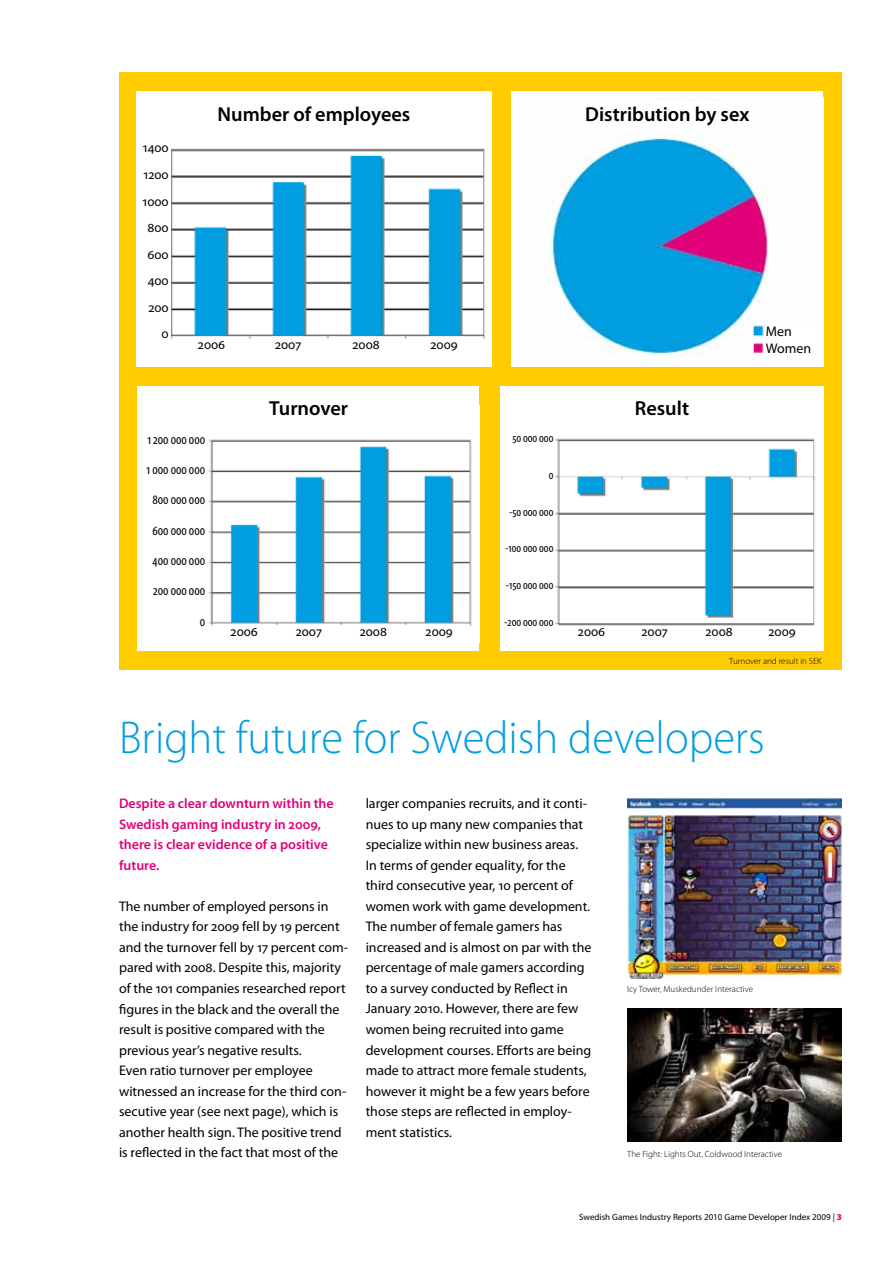
<style>
.page{position:relative;width:893px;height:1263px;background:#fff}
.page>*{position:absolute;margin:0;border:0;box-sizing:border-box;transform-origin:0 0}
.t1{font:300 46.2px "Myriad Pro";color:#009ee0;scale:.96 1}
.t2{font:600 20.25px "Myriad Pro";color:#000}
.t3{font:13.95px/20.5px "Myriad Pro";color:#000}
.t4{font:600 13.95px/20.5px "Myriad Pro";color:#e2007a}
.t5{font:condensed 13.95px/30.3px "Myriad Pro";color:#000;text-align:right}
.t6{font:13.5px/26.5px "Myriad Pro";color:#000;text-align:right}
.t7{font:condensed 12.3px "Myriad Pro";color:#000}
.t8{font:300 9px "Myriad Pro";color:#000}
.t9{font:9px "Myriad Pro";color:#000}
.s1{font-weight:900;color:#e2007a}
</style>
<div class="page">
<div style="left:119px;top:368px;width:723px;height:302px;background:#fecc00"></div>
<div style="left:119px;top:72px;width:723px;height:313px;background:#fecc00"></div>
<div style="left:136px;top:91px;width:356px;height:276px;background:#fff"></div>
<img style="left:171px;top:148px;width:315px;height:192px">
<div style="left:511px;top:91px;width:312px;height:276px;background:#fff"></div>
<img style="left:547px;top:97px;width:222px;height:259px">
<div style="left:171px;top:339px;width:307px;height:19px;background:#fff"></div>
<div style="left:647px;top:102px;width:79px;height:16px;background:#fff"></div>
<img style="left:747px;top:323px;width:22px;height:33px">
<div style="left:766px;top:325px;width:51px;height:38px;background:#fff"></div>
<div style="left:137px;top:387px;width:342px;height:264px;background:#fff"></div>
<img style="left:200px;top:439px;width:272px;height:188px">
<div style="left:137px;top:433px;width:68px;height:193px;background:#fff"></div>
<div style="left:216px;top:626px;width:253px;height:19px;background:#fff"></div>
<div style="left:500px;top:387px;width:323px;height:264px;background:#fff"></div>
<img style="left:555px;top:438px;width:260px;height:188px">
<img style="left:627px;top:1009px;width:215px;height:132px">
<img style="left:627px;top:797px;width:215px;height:182px">
<p class="t6" style="left:142px;top:134px;width:28px">1400<br>1200<br>1000<br>800<br>600<br>400<br>200<br>0</p>
<h2 class="t2" style="left:218px;top:101px;width:194px">Number of employees</h2>
<h2 class="t2" style="left:585px;top:101px;width:166px">Distribution by sex</h2>
<p class="t6" style="left:198px;top:331px;width:29px">2006</p>
<p class="t6" style="left:275px;top:331px;width:28px">2007</p>
<p class="t6" style="left:352px;top:331px;width:29px">2008</p>
<p class="t6" style="left:430px;top:331px;width:29px">2009</p>
<h2 class="t2" style="left:269px;top:395px;width:80px">Turnover</h2>
<h2 class="t2" style="left:635px;top:395px;width:56px">Result</h2>
<p class="t3" style="left:766px;top:322px;width:47px;line-height:17.4px">Men<br>Women</p>
<p class="t5" style="left:147px;top:424px;width:60px">1 200 000 000<br>1 000 000 000<br>800 000 000<br>600 000 000<br>400 000 000<br>200 000 000<br>0</p>
<p class="t6" style="left:231px;top:618px;width:29px">2006</p>
<p class="t6" style="left:296px;top:618px;width:28px">2007</p>
<p class="t6" style="left:360px;top:618px;width:29px">2008</p>
<p class="t6" style="left:426px;top:618px;width:29px">2009</p>
<p class="t7" style="left:512px;top:431px;width:43px">50 000 000</p>
<p class="t7" style="left:549px;top:467px;width:6px">0</p>
<p class="t7" style="left:509px;top:504px;width:46px">-5o 000 000</p>
<p class="t7" style="left:505px;top:541px;width:50px">-10o 000 000</p>
<p class="t7" style="left:506px;top:577px;width:49px">-150 000 000</p>
<p class="t7" style="left:504px;top:614px;width:51px">-200 000 000</p>
<p class="t6" style="left:578px;top:618px;width:29px">2006</p>
<p class="t6" style="left:642px;top:618px;width:28px">2007</p>
<p class="t6" style="left:705px;top:618px;width:29px">2008</p>
<p class="t6" style="left:768px;top:618px;width:29px">2009</p>
<p class="t8" style="left:729px;top:656px;width:94px">Turnover and result in SEK</p>
<h1 class="t1" style="left:119px;top:710px;width:674px">Bright future for Swedish developers</h1>
<p class="t4" style="left:119px;top:793px;width:216px">Despite a clear downturn within the<br>Swedish gaming industry in 2009, there is clear evidence of a positive future.</p>
<p class="t3" style="left:119px;top:895px;width:231px">The number of employed persons in the industry for 2009 fell by 19 percent and the turnover fell by 17 percent com&shy;pared with 2008. Despite this, majority of the 101 companies researched report figures in the black and the overall the result is positive compared with the previous year’s negative results.<br>Even ratio turnover per employee witnessed an increase for the third con&shy;secutive year (see next page), which is another health sign. The positive trend is reflected in the fact that most of the</p>
<p class="t3" style="left:366px;top:793px;width:227px">larger companies recruits, and it conti&shy;nues to up many new companies that specialize within new business areas.<br>In terms of gender equality, for the third consecutive year, 10 percent of women work with game development.<br>The number of female gamers has increased and is almost on par with the percentage of male gamers according to a survey conducted by Reflect in January 2010. However, there are few women being recruited into game development courses. Efforts are being made to attract more female students, however it might be a few years before those steps are reflected in employ&shy;ment statistics.</p>
<p class="t8" style="left:627px;top:983px;width:127px">Icy Tower, Muskedunder Interactive</p>
<p class="t8" style="left:627px;top:1148px;width:156px">The Fight: Lights Out, Coldwood Interactive</p>
<p class="t9" style="left:579px;top:1212px;width:264px">Swedish Games Industry Reports 2010 Game Developer Index 2009 | <span class="s1">3</span></p>
</div>
